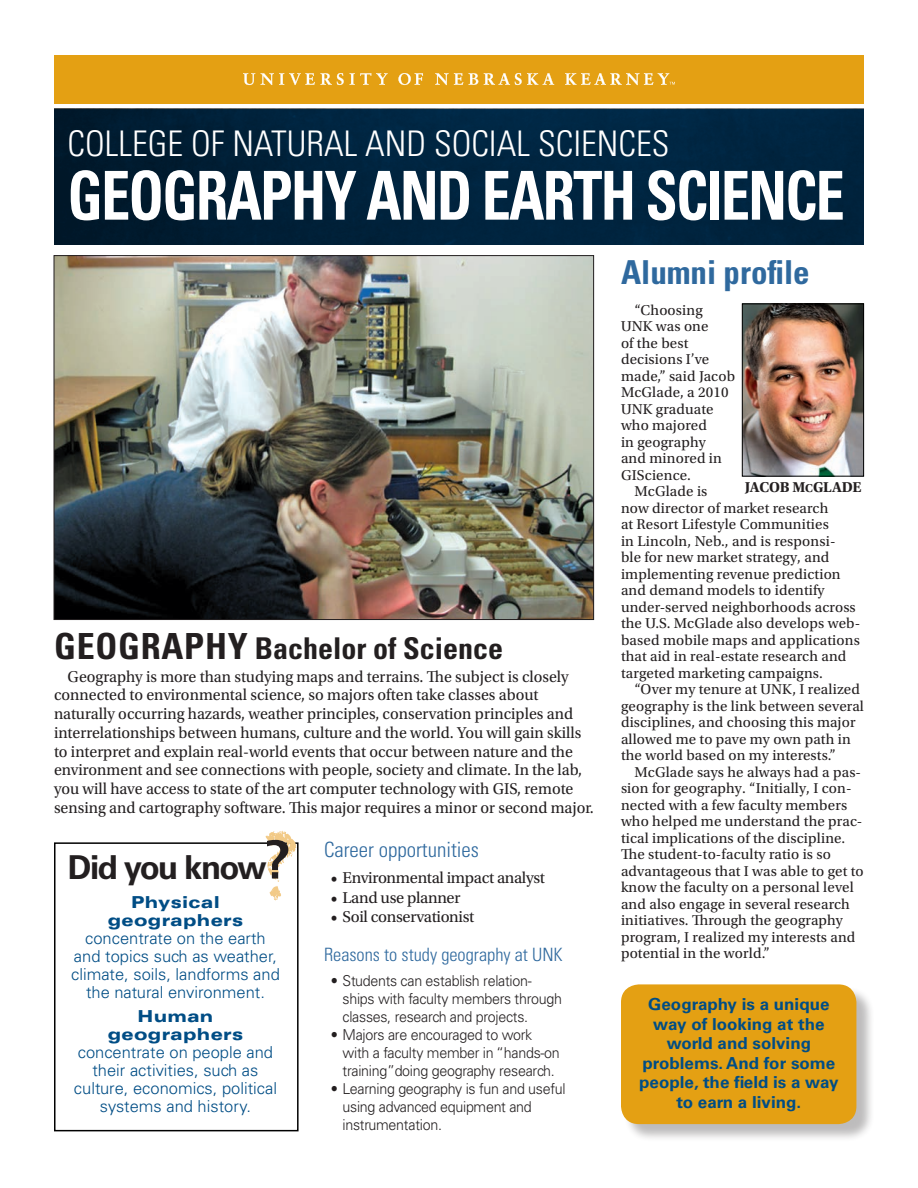
<style>
.page{position:relative;width:918px;height:1188px;background:#fff}
.page>*{position:absolute;margin:0;border:0;box-sizing:border-box;transform-origin:0 0}
.fact_bracket{font:76.5px "Chalkduster";color:#f2ca87}
.College_of{font:700 condensed 67.5px "Univers LT Std";letter-spacing:-.03em;color:#fff;scale:.86 1}
.BLACK_headlines{font:700 52.5px "Univers LT Std";color:#231f20}
.College_of-2{font:300 condensed 35.25px "Univers LT Std";color:#fff}
.BLUE_sub-headlines{font:700 condensed 33px "Univers LT Std";color:#2f699e}
.BLACK_headlines-2{font:700 33px "Univers LT Std";letter-spacing:-.05em;color:#231f20}
.BLUE_sub-headlines-2{font:700 condensed 30px "Univers LT Std";color:#231f20}
.BLUE_sub-headlines-3{font:300 condensed 21px "Univers LT Std";color:#2f699e}
.BLUE_sub-headlines-4{font:300 condensed 18.3px "Univers LT Std";color:#2f699e}
.BLUE_sub-headlines-5{font:16.5px/18.8px "Utopia Std";color:#231f20}
.FACTS{font:300 16.5px/18px "Univers LT Std";color:#004d85;text-align:center}
.FACTS-2{font:700 16.5px/19.5px "Univers LT Std";color:#004d85;text-align:center}
.BLUE_sub-headlines-6{font:16.5px "Utopia Std";letter-spacing:-.02em;color:#231f20}
.Text_copy{font:15px/16.5px "Utopia Std";letter-spacing:.01em;color:#231f20}
.t1{font:300 15px/18px "Univers LT Std";letter-spacing:-.02em;color:#231f20;scale:.95 1}
.Small_print_by_4-yr{font:700 15px "Utopia Std";letter-spacing:-.01em;color:#231f20}
.s1{font-size:36px}
.s2{font-weight:900;font-stretch:expanded}
.s3{font-size:12px}
</style>
<div class="page">
<div style="left:54px;top:109px;width:810px;height:135px;background:linear-gradient(to right,#001c31,#002845)"></div>
<div style="left:54px;top:55px;width:810px;height:48px;background:#e4a013"></div>
<svg style="left:243px;top:73px;width:12px;height:12px"></svg>
<svg style="left:261px;top:73px;width:83px;height:12px"></svg>
<svg style="left:350px;top:73px;width:38px;height:12px"></svg>
<svg style="left:398px;top:73px;width:25px;height:12px"></svg>
<svg style="left:435px;top:73px;width:28px;height:12px"></svg>
<svg style="left:469px;top:73px;width:9px;height:12px"></svg>
<svg style="left:484px;top:73px;width:70px;height:12px"></svg>
<svg style="left:565px;top:73px;width:110px;height:12px"></svg>
<img style="left:56px;top:257px;width:536px;height:361px">
<img style="left:744px;top:306px;width:118px;height:169px">
<div style="left:742px;top:304px;width:122px;height:173px;border:1px solid #000"></div>
<div style="left:54px;top:842px;width:245px;height:289px;border:2px solid #000"></div>
<div style="left:623px;top:987px;width:252px;height:156px;background:#231f20;opacity:.3"></div>
<div style="left:621px;top:984px;width:235px;height:140px;background:#e4a013;border-radius:18px"></div>
<p class="College_of-2" style="left:68px;top:122px;width:604px">COLLEGE OF NATURAL AND SOCIAL SCIENCES</p>
<p class="College_of" style="left:68px;top:154px;width:905px">GEOGRAPHY AND EARTH SCIENCE</p>
<p class="BLUE_sub-headlines" style="left:621px;top:252px;width:190px">Alumni profile</p>
<p class="BLUE_sub-headlines-2" style="left:54px;top:630px;width:451px"><span class="s1">GEOGRAPHY</span> Bachelor of Science</p>
<p class="BLUE_sub-headlines-5" style="left:54px;top:667px;width:541px;text-indent:13px">Geography is more than studying maps and terrains. The subject is closely connected to environmental science, so majors often take classes about naturally occurring hazards, weather principles, conservation principles and interrelationships between humans, culture and the world. You will gain skills to interpret and explain real-world events that occur between nature and the environment and see connections with people, society and climate. In the lab, you will have access to state of the art computer technology with GIS, remote sensing and cartography software. This major requires a minor or second major.</p>
<p class="fact_bracket" style="left:261px;top:819px;width:39px">?</p>
<p class="BLACK_headlines" style="left:265px;top:829px;width:28px">?</p>
<p class="BLUE_sub-headlines-3" style="left:324px;top:837px;width:157px">Career opportunities</p>
<p class="BLACK_headlines-2" style="left:68px;top:848px;width:200px">Did you know</p>
<p class="BLUE_sub-headlines-6" style="left:331px;top:869px;width:216px">• Environmental impact analyst</p>
<p class="BLUE_sub-headlines-6" style="left:331px;top:889px;width:131px">• Land use planner</p>
<p class="BLUE_sub-headlines-6" style="left:331px;top:908px;width:145px">• Soil conservationist</p>
<p class="BLUE_sub-headlines-4" style="left:324px;top:944px;width:240px">Reasons to study geography at UNK</p>
<p class="t1" style="left:343px;top:971px;width:232px;text-indent:-12px">• Students can establish relation&shy;ships with faculty members through classes, research and projects.</p>
<p class="t1" style="left:343px;top:1025px;width:230px;text-indent:-12px">• Majors are encouraged to work with a faculty member in “hands-on training”doing geography research.</p>
<p class="t1" style="left:343px;top:1079px;width:236px;text-indent:-12px">• Learning geography is fun and useful using advanced equipment and instrumentation.</p>
<p class="FACTS" style="left:71px;top:893px;width:210px"><span class="s2">Physical geographers </span>concentrate on the earth and topics such as weather, climate, soils, landforms and the natural environment.</p>
<p class="FACTS" style="left:74px;top:1008px;width:205px"><span class="s2">Human geographers </span>concentrate on people and their activities, such as culture, economics, political systems and history.</p>
<p class="Text_copy" style="left:621px;top:302px;width:116px;text-indent:14px">“Choosing<br>UNK was one<br>of the best decisions I’ve made,” said Jacob<br>McGlade, a 2010<br>UNK graduate who majored<br>in geography<br>and minored in<br>GIScience.</p>
<p class="Text_copy" style="left:621px;top:483px;width:241px;text-indent:14px">McGlade is<br>now director of market research<br>at Resort Lifestyle Communities<br>in Lincoln, Neb., and is responsi-<br>ble for new market strategy, and implementing revenue prediction and demand models to identify under-served neighborhoods across the U.S. McGlade also develops web&shy;based mobile maps and applications that aid in real-estate research and targeted marketing campaigns.</p>
<p class="Text_copy" style="left:621px;top:681px;width:245px;text-indent:14px">“Over my tenure at UNK, I realized geography is the link between several disciplines, and choosing this major allowed me to pave my own path in the world based on my interests.”</p>
<p class="Text_copy" style="left:621px;top:764px;width:244px;text-indent:14px">McGlade says he always had a pas&shy;sion for geography. “Initially, I con&shy;nected with a few faculty members who helped me understand the prac&shy;tical implications of the discipline.<br>The student-to-faculty ratio is so advantageous that I was able to get to know the faculty on a personal level and also engage in several research initiatives. Through the geography program, I realized my interests and potential in the world.”</p>
<p class="Small_print_by_4-yr" style="left:745px;top:479px;width:118px">JACOB M<span class="s3">C</span>GLADE</p>
<p class="FACTS-2" style="left:639px;top:995px;width:201px">Geography is a unique way of looking at the world and solving problems. And for some people, the field is a way to earn a living.</p>
</div>
